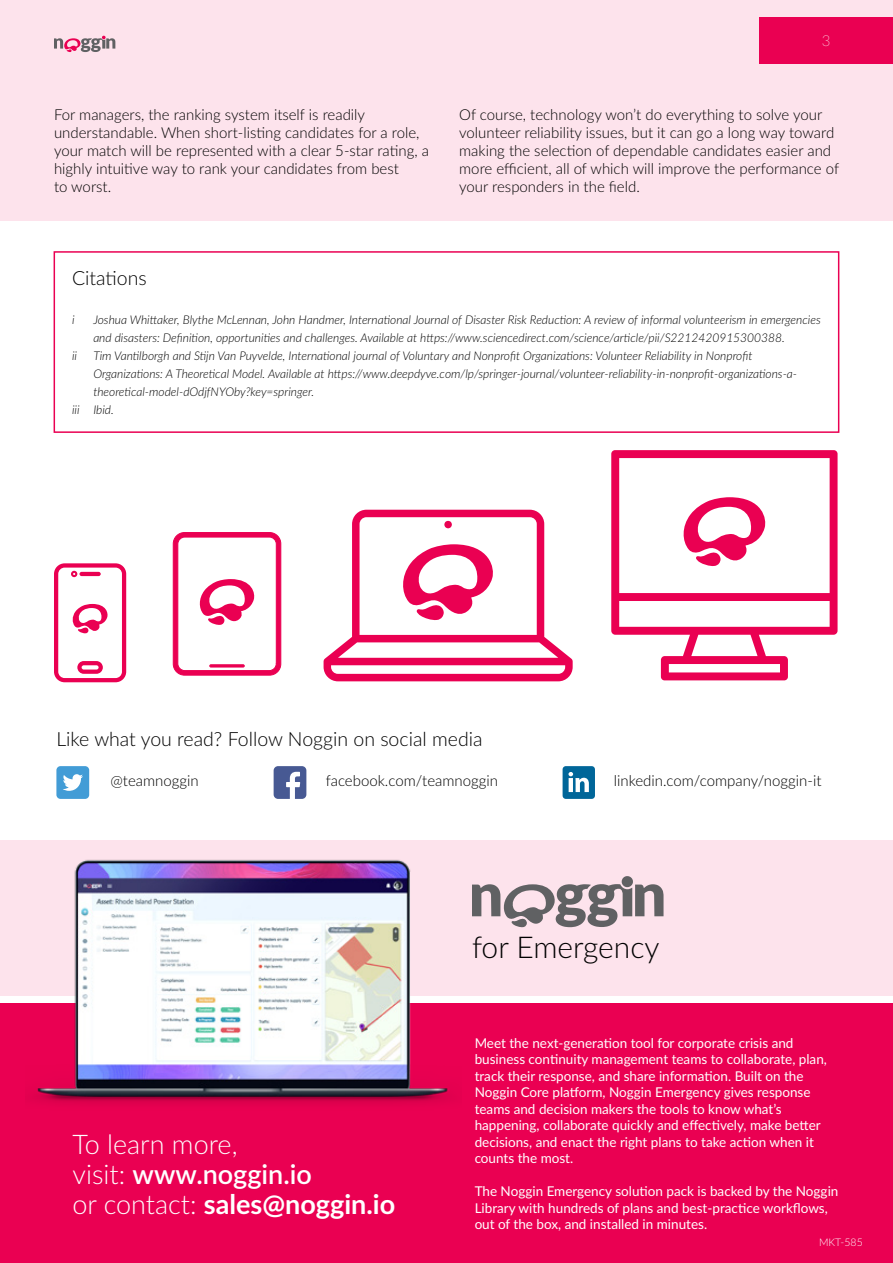
<style>
.page{position:relative;width:893px;height:1263px;background:#fff}
.page>*{position:absolute;margin:0;border:0;box-sizing:border-box;transform-origin:0 0}
.t1{font:300 30px "Lato";color:#000}
.t2{font:300 27px/30px "Lato";color:#fff}
.t3{font:300 19.5px "Lato";color:#000}
.t4{font:300 15px/18px "Lato";color:#000}
.t5{font:100 15px "Lato";color:#fff}
.t6{font:13.5px/16.5px "Lato";color:#fff}
.t7{font:italic 300 12px/18px "Lato";color:#000}
.t8{font:300 10.5px "Lato";color:#fff}
.s1{font-weight:600}
.s2{font-weight:700}
</style>
<div class="page">
<div style="left:0;top:0;width:893px;height:220px;background:#fde3ec"></div>
<svg style="left:54px;top:36px;width:61px;height:16px"></svg>
<div style="left:760px;top:17px;width:133px;height:47px;background:#ea0052"></div>
<div style="left:0;top:1003px;width:893px;height:260px;background:#ea0052"></div>
<div style="left:0;top:840px;width:893px;height:155px;background:#fde3ec"></div>
<svg style="left:472px;top:876px;width:191px;height:51px"></svg>
<img style="left:26px;top:859px;width:436px;height:245px">
<div style="left:54px;top:251px;width:785px;height:182px;border:2px solid #ea0052"></div>
<svg style="left:274px;top:766px;width:32px;height:33px"></svg>
<svg style="left:563px;top:766px;width:32px;height:33px"></svg>
<div style="left:56px;top:766px;width:33px;height:33px;background:#429cd6;border-radius:4px"></div>
<svg style="left:63px;top:774px;width:20px;height:17px"></svg>
<svg style="left:611px;top:450px;width:227px;height:230px"></svg>
<svg style="left:681px;top:497px;width:86px;height:69px"></svg>
<svg style="left:172px;top:532px;width:110px;height:144px"></svg>
<svg style="left:324px;top:510px;width:249px;height:171px"></svg>
<svg style="left:54px;top:563px;width:72px;height:119px"></svg>
<p class="t5" style="left:822px;top:30px;width:10px">3</p>
<p class="t4" style="left:54px;top:105px;width:376px">For managers, the ranking system itself is readily understandable. When short-listing candidates for a role, your match will be represented with a clear 5-star rating, a highly intuitive way to rank your candidates from best<br>to worst.</p>
<p class="t4" style="left:459px;top:105px;width:381px">Of course, technology won’t do everything to solve your volunteer reliability issues, but it can go a long way toward making the selection of dependable candidates easier and more efficient, all of which will improve the performance of your responders in the field.</p>
<h3 class="t3" style="left:72px;top:265px;width:76px">Citations</h3>
<p class="t7" style="left:72px;top:310px;width:4px">i</p>
<p class="t7" style="left:93px;top:310px;width:729px">Joshua Whittaker, Blythe McLennan, John Handmer, International Journal of Disaster Risk Reduction: A review of informal volunteerism in emergencies and disasters: Definition, opportunities and challenges. Available at https://www.sciencedirect.com/science/article/pii/S2212420915300388.</p>
<p class="t7" style="left:72px;top:346px;width:7px">ii</p>
<p class="t7" style="left:93px;top:346px;width:661px">Tim Vantilborgh and Stijn Van Puyvelde, International journal of Voluntary and Nonprofit Organizations: Volunteer Reliability in Nonprofit</p>
<p class="t7" style="left:93px;top:364px;width:705px">Organizations: A Theoretical Model. Available at https://www.deepdyve.com/lp/springer-journal/volunteer-reliability-in-nonprofit-organizations-a-</p>
<p class="t7" style="left:93px;top:382px;width:222px">theoretical-model-dOdjfNYOby?key=springer.</p>
<p class="t7" style="left:72px;top:400px;width:43px">iii Ibid.</p>
<h3 class="t3" style="left:56px;top:725px;width:428px">Like what you read? Follow Noggin on social media</h3>
<p class="t4" style="left:110px;top:771px;width:90px">@teamnoggin</p>
<p class="t4" style="left:326px;top:771px;width:174px">facebook.com/teamnoggin</p>
<p class="t4" style="left:614px;top:771px;width:209px">linkedin.com/company/noggin-it</p>
<h2 class="t2" style="left:73px;top:1129px;width:324px">To learn more,<br>visit: <span class="s1">www.noggin.io<br></span>or contact: <span class="s2">sales@noggin.io</span></h2>
<h1 class="t1" style="left:472px;top:926px;width:189px">for Emergency</h1>
<p class="t6" style="left:475px;top:1034px;width:354px">Meet the next-generation tool for corporate crisis and business continuity management teams to collaborate, plan, track their response, and share information. Built on the Noggin Core platform, Noggin Emergency gives response teams and decision makers the tools to know what’s happening, collaborate quickly and effectively, make better decisions, and enact the right plans to take action when it counts the most.</p>
<p class="t6" style="left:475px;top:1182px;width:365px">The Noggin Emergency solution pack is backed by the Noggin<br>Library with hundreds of plans and best-practice workflows, out of the box, and installed in minutes.</p>
<p class="t8" style="left:819px;top:1235px;width:45px">MKT-585</p>
</div>
